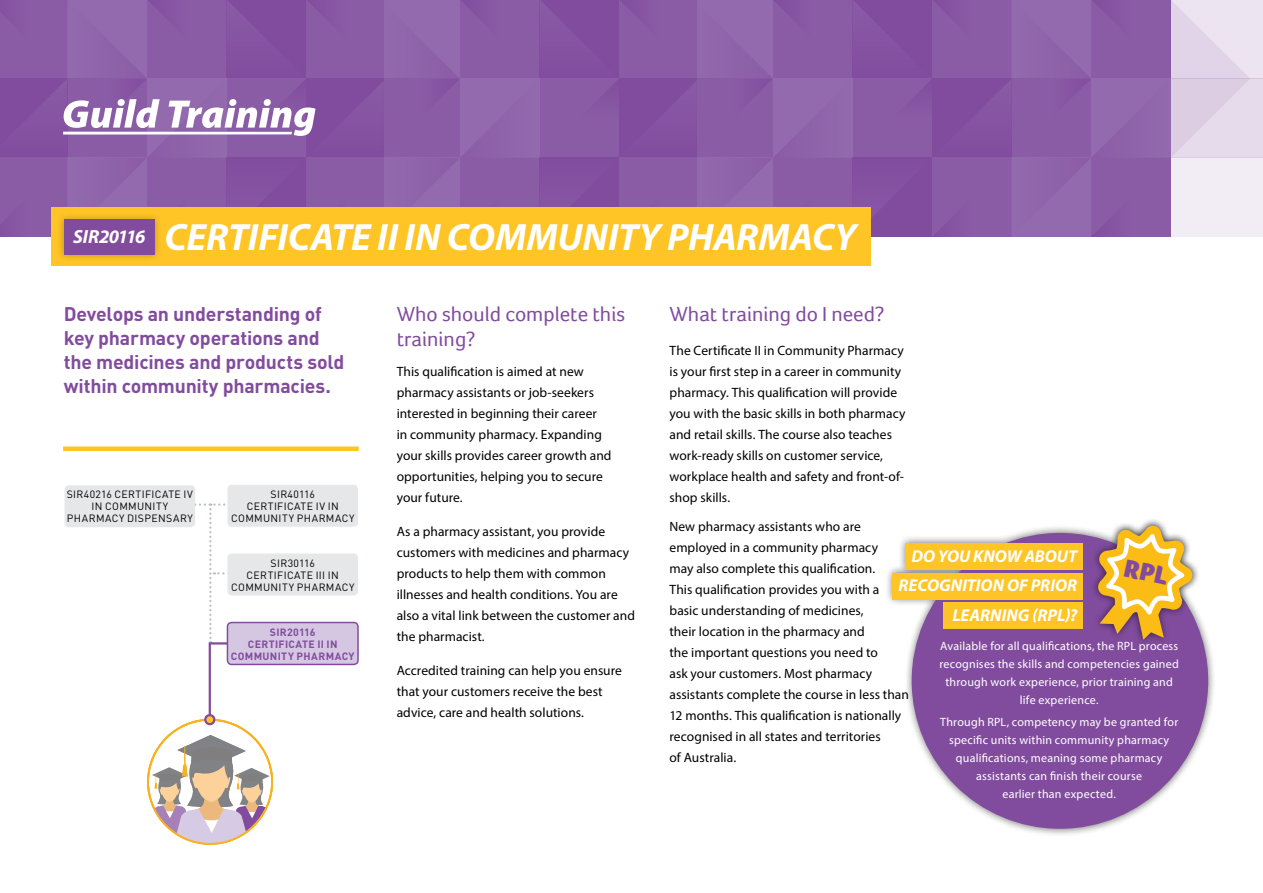
<style>
.page{position:relative;width:1263px;height:893px;background:#fff}
.page>*{position:absolute;margin:0;border:0;box-sizing:border-box;transform-origin:0 0}
.t1{font:italic 700 38.1px "Myriad Pro";letter-spacing:-.005em;color:#fff}
.t2{font:21px/25.2px "Foco";color:#824c9e}
.t3{font:700 19.5px/24px "DINOT";letter-spacing:-.01em;color:#824c9e}
.t4{font:italic 700 19.05px "Myriad Pro";letter-spacing:-.03em;color:#fff}
.t5{font:italic 700 17.1px/29.7px "Myriad Pro";color:#fff;text-align:right}
.t6{font:13.5px/21px "Myriad Pro";letter-spacing:.005em;color:#000}
.t7{font:12px/18px "Myriad Pro";letter-spacing:.015em;color:#fff;text-align:center}
.t8{font:10.5px/12px "DINOT";letter-spacing:.035em;color:#000;text-align:center}
.t9{font:700 10.5px/12px "DINOT";letter-spacing:.035em;color:#824c9e;text-align:center}
</style>
<div class="page">
<div style="left:1171px;top:0;width:92px;height:79px;background:#ece4f0"></div>
<div style="left:1171px;top:158px;width:92px;height:79px;background:#f2edf5"></div>
<div style="left:1171px;top:79px;width:92px;height:79px;background:#e6dbeb"></div>
<div style="left:51px;top:207px;width:819px;height:58px;background:#ffc425"></div>
<div style="left:56px;top:212px;width:106px;height:50px;background:#000;opacity:.25"></div>
<div style="left:64px;top:220px;width:91px;height:35px;background:#824c9e"></div>
<svg style="left:0;top:0;width:1250px;height:237px"></svg>
<div style="left:884px;top:518px;width:332px;height:319px;background:#000;opacity:.55"></div>
<div style="left:912px;top:533px;width:296px;height:296px;background:#824c9e;border-radius:50%"></div>
<div style="left:905px;top:543px;width:178px;height:26px;background:#ffc425"></div>
<div style="left:892px;top:573px;width:191px;height:26px;background:#ffc425"></div>
<div style="left:943px;top:603px;width:140px;height:26px;background:#ffc425"></div>
<div style="left:1090px;top:518px;width:110px;height:129px;background:#000;opacity:.55"></div>
<svg style="left:152px;top:735px;width:118px;height:109px"></svg>
<div style="left:205px;top:715px;width:10px;height:10px;background:#ffc425;border-radius:50%"></div>
<div style="left:227px;top:553px;width:131px;height:42px;background:#e6e7e8;border-radius:4px"></div>
<div style="left:227px;top:485px;width:131px;height:42px;background:#e6e7e8;border-radius:4px"></div>
<svg style="left:195px;top:503px;width:45px;height:214px"></svg>
<div style="left:204px;top:714px;width:11px;height:11px;border:2px solid #824c9e;border-radius:50%"></div>
<div style="left:63px;top:446px;width:296px;height:5px;background:#ffc425"></div>
<div style="left:65px;top:485px;width:130px;height:42px;background:#e6e7e8;border-radius:4px"></div>
<div style="left:227px;top:622px;width:131px;height:42px;background:#d5c7e2;border-radius:4px"></div>
<div style="left:227px;top:622px;width:132px;height:43px;border:2px solid #824c9e;border-radius:4px"></div>
<svg style="left:1097px;top:525px;width:95px;height:115px"></svg>
<h3 class="t4" style="left:73px;top:224px;width:74px">SIR20116</h3>
<h1 class="t1" style="left:165px;top:212px;width:693px">CERTIFICATE II IN COMMUNITY PHARMACY</h1>
<h3 class="t3" style="left:64px;top:301px;width:282px">Develops an understanding of key pharmacy operations and the medicines and products sold within community pharmacies.</h3>
<p class="t8" style="left:67px;top:488px;width:128px">SIR40216 CERTIFICATE IV<br>IN COMMUNITY<br>PHARMACY DISPENSARY</p>
<p class="t8" style="left:231px;top:488px;width:125px">SIR40116<br>CERTIFICATE IV IN<br>COMMUNITY PHARMACY</p>
<p class="t8" style="left:231px;top:556px;width:125px">SIR30116<br>CERTIFICATE III IN<br>COMMUNITY PHARMACY</p>
<p class="t9" style="left:231px;top:625px;width:125px">SIR20116<br>CERTIFICATE II IN<br>COMMUNITY PHARMACY</p>
<h2 class="t2" style="left:397px;top:301px;width:230px">Who should complete this training?</h2>
<p class="t6" style="left:397px;top:361px;width:216px">This qualification is aimed at new pharmacy assistants or job-seekers interested in beginning their career<br>in community pharmacy. Expanding your skills provides career growth and opportunities, helping you to secure your future.</p>
<p class="t6" style="left:397px;top:521px;width:240px">As a pharmacy assistant, you provide customers with medicines and pharmacy products to help them with common illnesses and health conditions. You are also a vital link between the customer and the pharmacist.</p>
<p class="t6" style="left:397px;top:660px;width:227px">Accredited training can help you ensure that your customers receive the best advice, care and health solutions.</p>
<h2 class="t2" style="left:669px;top:301px;width:216px">What training do I need?</h2>
<p class="t6" style="left:669px;top:340px;width:237px">The Certificate II in Community Pharmacy is your first step in a career in community pharmacy. This qualification will provide you with the basic skills in both pharmacy and retail skills. The course also teaches work‑ready skills on customer service, workplace health and safety and front-of&shy;shop skills.</p>
<p class="t6" style="left:669px;top:516px;width:241px">New pharmacy assistants who are employed in a community pharmacy<br>may also complete this qualification.<br>This qualification provides you with a basic understanding of medicines,<br>their location in the pharmacy and<br>the important questions you need to<br>ask your customers. Most pharmacy assistants complete the course in less than 12 months. This qualification is nationally recognised in all states and territories<br>of Australia.</p>
<p class="t5" style="left:898px;top:541px;width:180px">DO YOU KNOW ABOUT<br>RECOGNITION OF PRIOR<br>LEARNING (RPL)?</p>
<p class="t7" style="left:939px;top:637px;width:241px">Available for all qualifications, the RPL process recognises the skills and competencies gained through work experience, prior training and life experience.</p>
<p class="t7" style="left:940px;top:713px;width:240px">Through RPL, competency may be granted for specific units within community pharmacy qualifications, meaning some pharmacy assistants can finish their course<br>earlier than expected.</p>
</div>
